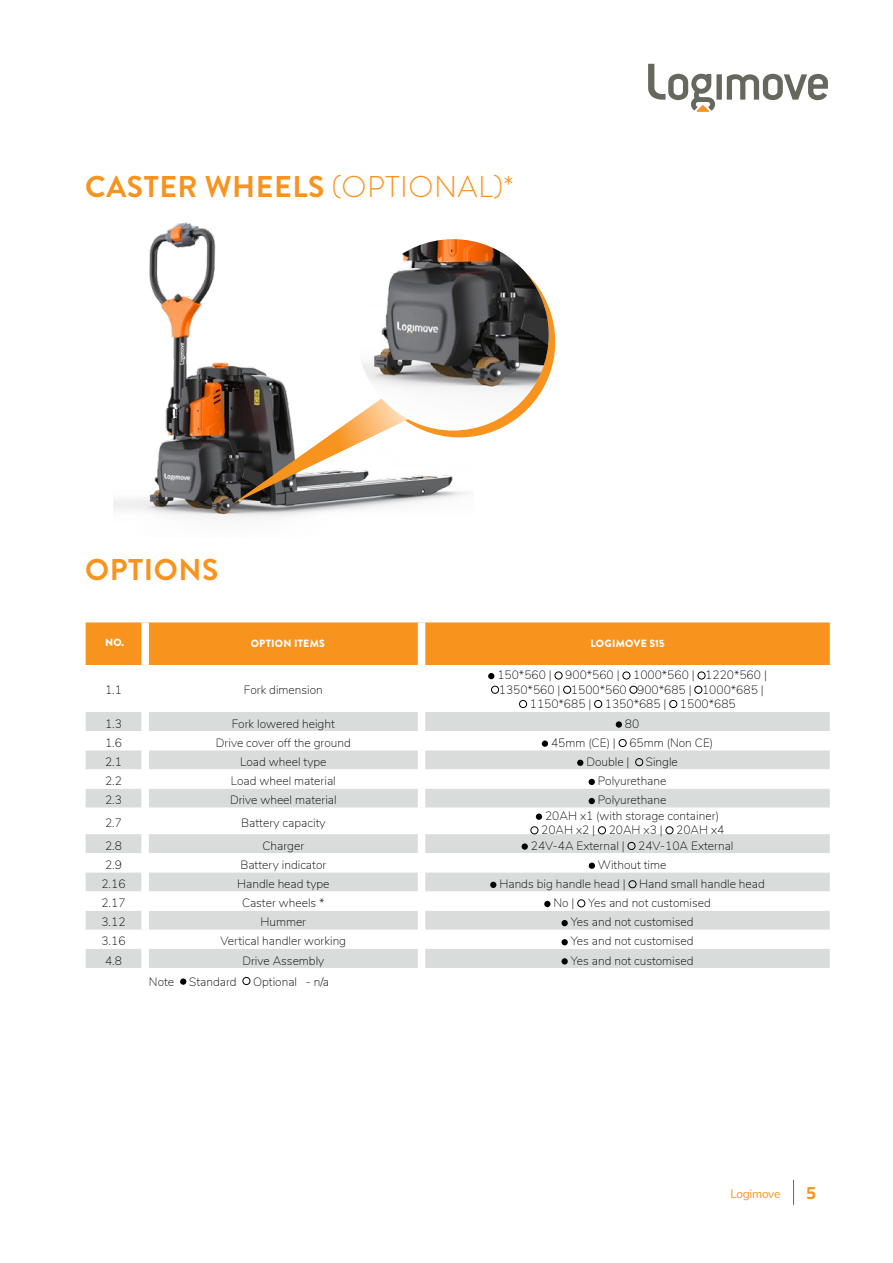
<style>
.page{position:relative;width:893px;height:1263px;background:#fff}
.page>*{position:absolute;margin:0;border:0;box-sizing:border-box;transform-origin:0 0}
.t1{font:700 30px "Brandon Grotesque";letter-spacing:.02em;color:#f8931e}
.t2{font:700 18px "Titillium Web";color:#f7941d}
.t3{font:200 12px/14.2px "Nunito";color:#000;text-align:center}
.t4{font:12px "Nunito";letter-spacing:-.025em;color:#f7941d}
.t5{font:900 10.5px "Brandon Grotesque";letter-spacing:.02em;color:#fff}
.s1{font-weight:300}
</style>
<div class="page">
<div style="left:364px;top:246px;width:191px;height:191px;background:#f8931e;border-radius:50%"></div>
<img style="left:114px;top:222px;width:360px;height:296px">
<svg style="left:231px;top:351px;width:240px;height:154px"></svg>
<img style="left:357px;top:239px;width:192px;height:191px;border-radius:96px">
<div style="left:86px;top:622px;width:744px;height:43px;background:#f8931e"></div>
<div style="left:86px;top:712px;width:744px;height:19px;background:#dadcdc"></div>
<svg style="left:86px;top:739px;width:744px;height:247px"></svg>
<div style="left:86px;top:949px;width:744px;height:19px;background:#dadcdc"></div>
<div style="left:418px;top:712px;width:7px;height:19px;background:#fff"></div>
<div style="left:418px;top:731px;width:7px;height:19px;background:#fff"></div>
<div style="left:418px;top:750px;width:7px;height:19px;background:#fff"></div>
<div style="left:418px;top:769px;width:7px;height:19px;background:#fff"></div>
<div style="left:418px;top:788px;width:7px;height:20px;background:#fff"></div>
<div style="left:418px;top:808px;width:7px;height:26px;background:#fff"></div>
<div style="left:418px;top:834px;width:7px;height:19px;background:#fff"></div>
<div style="left:418px;top:853px;width:7px;height:19px;background:#fff"></div>
<div style="left:418px;top:872px;width:7px;height:19px;background:#fff"></div>
<div style="left:418px;top:891px;width:7px;height:20px;background:#fff"></div>
<div style="left:418px;top:911px;width:7px;height:19px;background:#fff"></div>
<div style="left:418px;top:930px;width:7px;height:19px;background:#fff"></div>
<div style="left:418px;top:949px;width:7px;height:19px;background:#fff"></div>
<div style="left:826px;top:968px;width:7px;height:23px;background:#fff"></div>
<div style="left:141px;top:622px;width:8px;height:43px;background:#fff"></div>
<div style="left:141px;top:712px;width:8px;height:19px;background:#fff"></div>
<div style="left:141px;top:731px;width:8px;height:19px;background:#fff"></div>
<div style="left:141px;top:750px;width:8px;height:19px;background:#fff"></div>
<div style="left:141px;top:769px;width:8px;height:19px;background:#fff"></div>
<div style="left:141px;top:788px;width:8px;height:20px;background:#fff"></div>
<div style="left:141px;top:808px;width:8px;height:26px;background:#fff"></div>
<div style="left:141px;top:834px;width:8px;height:19px;background:#fff"></div>
<div style="left:141px;top:853px;width:8px;height:19px;background:#fff"></div>
<div style="left:141px;top:872px;width:8px;height:19px;background:#fff"></div>
<div style="left:141px;top:891px;width:8px;height:20px;background:#fff"></div>
<div style="left:141px;top:911px;width:8px;height:19px;background:#fff"></div>
<div style="left:141px;top:930px;width:8px;height:19px;background:#fff"></div>
<div style="left:141px;top:949px;width:8px;height:19px;background:#fff"></div>
<div style="left:141px;top:968px;width:8px;height:23px;background:#fff"></div>
<div style="left:418px;top:622px;width:7px;height:43px;background:#fff"></div>
<svg style="left:488px;top:673px;width:6px;height:6px"></svg>
<div style="left:555px;top:672px;width:7px;height:7px;border:1px solid #000;border-radius:50%"></div>
<div style="left:623px;top:672px;width:7px;height:7px;border:1px solid #000;border-radius:50%"></div>
<div style="left:698px;top:672px;width:7px;height:7px;border:1px solid #000;border-radius:50%"></div>
<div style="left:491px;top:686px;width:8px;height:7px;border:1px solid #000;border-radius:50%"></div>
<div style="left:563px;top:686px;width:8px;height:7px;border:1px solid #000;border-radius:50%"></div>
<div style="left:630px;top:686px;width:7px;height:7px;border:1px solid #000;border-radius:50%"></div>
<div style="left:695px;top:686px;width:7px;height:7px;border:1px solid #000;border-radius:50%"></div>
<div style="left:519px;top:700px;width:8px;height:8px;border:1px solid #000;border-radius:50%"></div>
<div style="left:594px;top:700px;width:8px;height:8px;border:1px solid #000;border-radius:50%"></div>
<div style="left:669px;top:700px;width:8px;height:8px;border:1px solid #000;border-radius:50%"></div>
<div style="left:616px;top:721px;width:6px;height:7px;background:#000;border-radius:50%"></div>
<div style="left:542px;top:740px;width:6px;height:7px;background:#000;border-radius:50%"></div>
<div style="left:619px;top:739px;width:7px;height:8px;border:1px solid #000;border-radius:50%"></div>
<svg style="left:577px;top:760px;width:6px;height:6px"></svg>
<div style="left:635px;top:758px;width:8px;height:8px;border:1px solid #000;border-radius:50%"></div>
<svg style="left:589px;top:779px;width:6px;height:6px"></svg>
<svg style="left:589px;top:798px;width:6px;height:6px"></svg>
<div style="left:536px;top:813px;width:6px;height:7px;background:#000;border-radius:50%"></div>
<div style="left:531px;top:826px;width:7px;height:8px;border:1px solid #000;border-radius:50%"></div>
<div style="left:598px;top:826px;width:8px;height:8px;border:1px solid #000;border-radius:50%"></div>
<div style="left:666px;top:826px;width:7px;height:8px;border:1px solid #000;border-radius:50%"></div>
<div style="left:522px;top:843px;width:6px;height:7px;background:#000;border-radius:50%"></div>
<div style="left:628px;top:842px;width:7px;height:8px;border:1px solid #000;border-radius:50%"></div>
<div style="left:589px;top:862px;width:6px;height:7px;background:#000;border-radius:50%"></div>
<svg style="left:490px;top:882px;width:6px;height:6px"></svg>
<div style="left:629px;top:880px;width:7px;height:8px;border:1px solid #000;border-radius:50%"></div>
<svg style="left:544px;top:901px;width:6px;height:6px"></svg>
<div style="left:577px;top:900px;width:8px;height:7px;border:1px solid #000;border-radius:50%"></div>
<div style="left:561px;top:920px;width:7px;height:6px;background:#000;border-radius:50%"></div>
<div style="left:561px;top:939px;width:7px;height:6px;background:#000;border-radius:50%"></div>
<div style="left:561px;top:958px;width:7px;height:6px;background:#000;border-radius:50%"></div>
<div style="left:180px;top:978px;width:6px;height:7px;background:#000;border-radius:50%"></div>
<div style="left:243px;top:977px;width:7px;height:8px;border:1px solid #000;border-radius:50%"></div>
<svg style="left:793px;top:1180px;width:1px;height:24px"></svg>
<svg style="left:648px;top:64px;width:180px;height:48px"></svg>
<h1 class="t1" style="left:85px;top:169px;width:430px">CASTER WHEELS <span class="s1">(OPTIONAL)*</span></h1>
<h1 class="t1" style="left:85px;top:552px;width:135px">OPTIONS</h1>
<p class="t5" style="left:105px;top:636px;width:21px">NO.</p>
<p class="t5" style="left:251px;top:638px;width:76px">OPTION ITEMS</p>
<p class="t5" style="left:590px;top:638px;width:76px">LOGIMOVE S15</p>
<p class="t3" style="left:105px;top:683px;width:18px">1.1</p>
<p class="t3" style="left:244px;top:683px;width:80px">Fork dimension</p>
<p class="t3" style="left:497px;top:669px;width:271px">150*560 | 900*560 | 1000*560 | 1220*560 |<br>1350*560 | 1500*560 900*685 | 1000*685 |<br>1150*685 | 1350*685 | 1500*685</p>
<p class="t3" style="left:105px;top:717px;width:18px">1.3</p>
<p class="t3" style="left:232px;top:717px;width:105px">Fork lowered height</p>
<p class="t3" style="left:625px;top:717px;width:16px">80</p>
<p class="t3" style="left:105px;top:736px;width:18px">1.6</p>
<p class="t3" style="left:216px;top:736px;width:136px">Drive cover off the ground</p>
<p class="t3" style="left:551px;top:736px;width:164px">45mm (CE) | 65mm (Non CE)</p>
<p class="t3" style="left:105px;top:755px;width:18px">2.1</p>
<p class="t3" style="left:240px;top:755px;width:88px">Load wheel type</p>
<p class="t3" style="left:586px;top:755px;width:45px">Double |</p>
<p class="t3" style="left:646px;top:755px;width:34px">Single</p>
<p class="t3" style="left:105px;top:775px;width:18px">2.2</p>
<p class="t3" style="left:231px;top:775px;width:106px">Load wheel material</p>
<p class="t3" style="left:598px;top:775px;width:70px">Polyurethane</p>
<p class="t3" style="left:105px;top:794px;width:18px">2.3</p>
<p class="t3" style="left:230px;top:794px;width:108px">Drive wheel material</p>
<p class="t3" style="left:598px;top:794px;width:70px">Polyurethane</p>
<p class="t3" style="left:105px;top:816px;width:18px">2.7</p>
<p class="t3" style="left:241px;top:816px;width:86px">Battery capacity</p>
<p class="t3" style="left:541px;top:809px;width:185px">20AH x1 (with storage container)<br>20AH x2 | 20AH x3 | 20AH x4</p>
<p class="t3" style="left:105px;top:839px;width:18px">2.8</p>
<p class="t3" style="left:262px;top:839px;width:43px">Charger</p>
<p class="t3" style="left:531px;top:839px;width:204px">24V-4A External | 24V-10A External</p>
<p class="t3" style="left:105px;top:858px;width:18px">2.9</p>
<p class="t3" style="left:240px;top:858px;width:87px">Battery indicator</p>
<p class="t3" style="left:598px;top:858px;width:70px">Without time</p>
<p class="t3" style="left:101px;top:877px;width:26px">2.16</p>
<p class="t3" style="left:237px;top:877px;width:94px">Handle head type</p>
<p class="t3" style="left:499px;top:877px;width:267px">Hands big handle head | Hand small handle head</p>
<p class="t3" style="left:101px;top:897px;width:26px">2.17</p>
<p class="t3" style="left:242px;top:897px;width:84px">Caster wheels *</p>
<p class="t3" style="left:553px;top:897px;width:159px">No | Yes and not customised</p>
<p class="t3" style="left:101px;top:916px;width:26px">3.12</p>
<p class="t3" style="left:260px;top:916px;width:47px">Hummer</p>
<p class="t3" style="left:571px;top:916px;width:124px">Yes and not customised</p>
<p class="t3" style="left:101px;top:935px;width:26px">3.16</p>
<p class="t3" style="left:221px;top:935px;width:127px">Vertical handler working</p>
<p class="t3" style="left:571px;top:935px;width:124px">Yes and not customised</p>
<p class="t3" style="left:105px;top:954px;width:18px">4.8</p>
<p class="t3" style="left:242px;top:954px;width:84px">Drive Assembly</p>
<p class="t3" style="left:571px;top:954px;width:124px">Yes and not customised</p>
<p class="t3" style="left:149px;top:975px;width:27px">Note</p>
<p class="t3" style="left:189px;top:975px;width:49px">Standard</p>
<p class="t3" style="left:253px;top:975px;width:78px">Optional - n/a</p>
<p class="t4" style="left:730px;top:1190px;width:52px">Logimove</p>
<h2 class="t2" style="left:806px;top:1182px;width:12px">5</h2>
</div>
